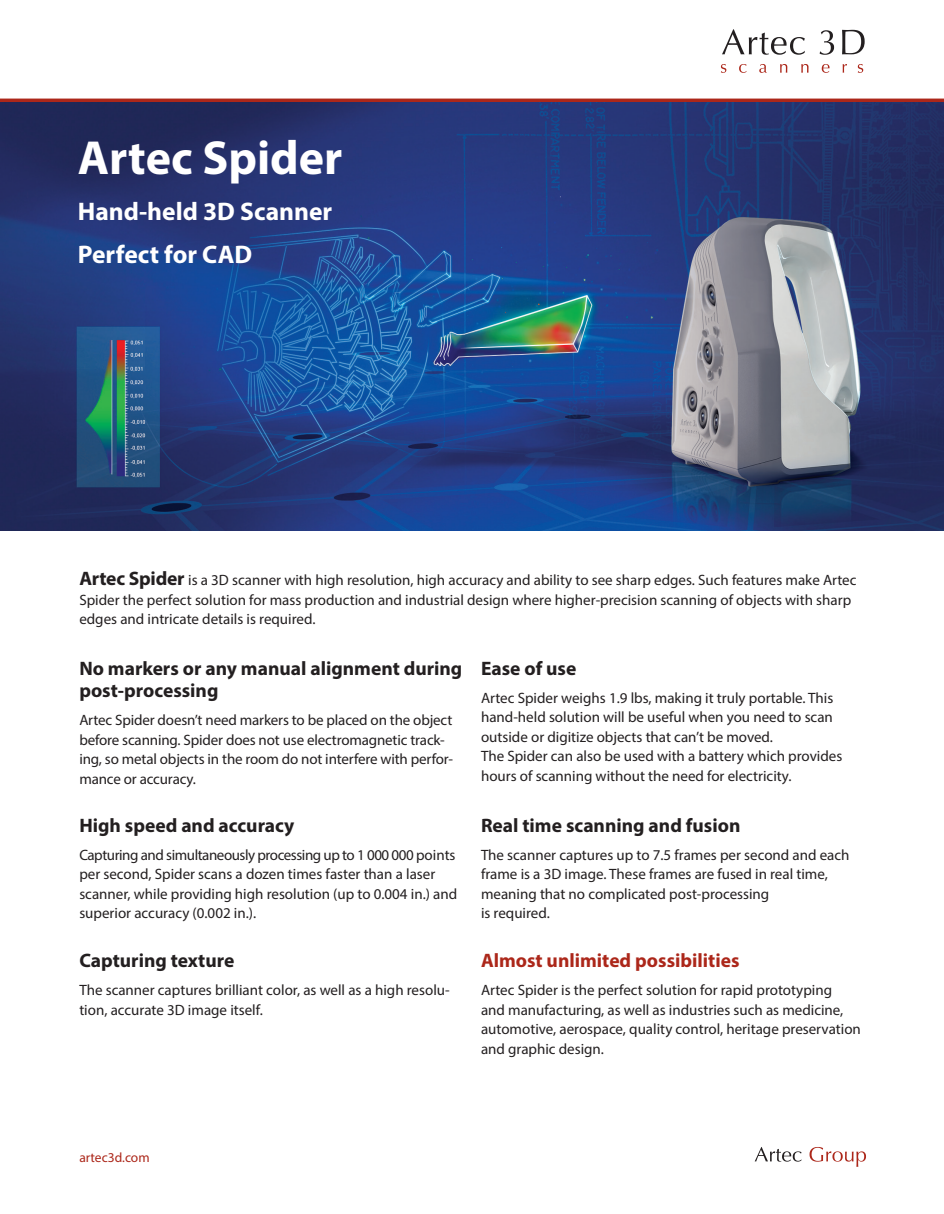
<style>
.page{position:relative;width:944px;height:1214px;background:#fff}
.page>*{position:absolute;margin:0;border:0;box-sizing:border-box;transform-origin:0 0}
.t1{font:700 48px "Myriad Pro";color:#fff}
.t2{font:700 25.5px/43.3px "Myriad Pro";color:#fff}
.t3{font:700 19.5px/22.5px "Myriad Pro";color:#231f20}
.t4{font:700 19.5px "Myriad Pro";color:#ac271a}
.t5{font:15px/19.5px "Myriad Pro";color:#231f20}
.t6{font:13.5px "Myriad Pro";color:#ac271a}
.s1{font-weight:700;font-size:19.5px}
</style>
<div class="page">
<svg style="left:722px;top:29px;width:82px;height:26px"></svg>
<svg style="left:819px;top:30px;width:15px;height:25px"></svg>
<svg style="left:842px;top:30px;width:22px;height:24px"></svg>
<svg style="left:721px;top:64px;width:5px;height:9px"></svg>
<svg style="left:739px;top:64px;width:7px;height:9px"></svg>
<svg style="left:759px;top:64px;width:7px;height:9px"></svg>
<svg style="left:780px;top:64px;width:7px;height:9px"></svg>
<svg style="left:801px;top:64px;width:7px;height:9px"></svg>
<svg style="left:821px;top:64px;width:8px;height:9px"></svg>
<svg style="left:842px;top:64px;width:5px;height:9px"></svg>
<svg style="left:857px;top:64px;width:6px;height:9px"></svg>
<svg style="left:0;top:99px;width:944px;height:4px;fill:#ac271a"></svg>
<svg style="left:755px;top:1147px;width:46px;height:14px"></svg>
<svg style="left:809px;top:1147px;width:57px;height:19px"></svg>
<img style="left:0;top:103px;width:944px;height:427px">
<h1 class="t1" style="left:78px;top:127px;width:266px">Artec Spider</h1>
<h2 class="t2" style="left:78px;top:188px;width:256px">Hand-held 3D Scanner<br>Perfect for CAD</h2>
<p class="t5" style="left:79px;top:570px;width:778px"><span class="s1">Artec Spider</span> is a 3D scanner with high resolution, high accuracy and ability to see sharp edges. Such features make Artec<br>Spider the perfect solution for mass production and industrial design where higher-precision scanning of objects with sharp edges and intricate details is required.</p>
<h3 class="t3" style="left:79px;top:656px;width:384px">No markers or any manual alignment during post-processing</h3>
<p class="t5" style="left:79px;top:710px;width:375px">Artec Spider doesn’t need markers to be placed on the object before scanning. Spider does not use electromagnetic track&shy;ing, so metal objects in the room do not interfere with perfor&shy;mance or accuracy.</p>
<h3 class="t3" style="left:79px;top:813px;width:217px">High speed and accuracy</h3>
<p class="t5" style="left:79px;top:844px;width:379px">Capturing and simultaneously processing up to 1 000 000 points per second, Spider scans a dozen times faster than a laser scanner, while providing high resolution (up to 0.004 in.) and superior accuracy (0.002 in.).</p>
<h3 class="t3" style="left:79px;top:948px;width:156px">Capturing texture</h3>
<p class="t5" style="left:79px;top:980px;width:372px">The scanner captures brilliant color, as well as a high resolu&shy;tion, accurate 3D image itself.</p>
<h3 class="t3" style="left:481px;top:656px;width:97px">Ease of use</h3>
<p class="t5" style="left:481px;top:688px;width:363px">Artec Spider weighs 1.9 lbs, making it truly portable. This hand-held solution will be useful when you need to scan outside or digitize objects that can’t be moved.<br>The Spider can also be used with a battery which provides hours of scanning without the need for electricity.</p>
<h3 class="t3" style="left:481px;top:813px;width:261px">Real time scanning and fusion</h3>
<p class="t5" style="left:481px;top:844px;width:370px">The scanner captures up to 7.5 frames per second and each frame is a 3D image. These frames are fused in real time, meaning that no complicated post-processing<br>is required.</p>
<h3 class="t4" style="left:481px;top:948px;width:260px">Almost unlimited possibilities</h3>
<p class="t5" style="left:481px;top:980px;width:381px">Artec Spider is the perfect solution for rapid prototyping<br>and manufacturing, as well as industries such as medicine, automotive, aerospace, quality control, heritage preservation and graphic design.</p>
<p class="t6" style="left:79px;top:1149px;width:72px">artec3d.com</p>
</div>
